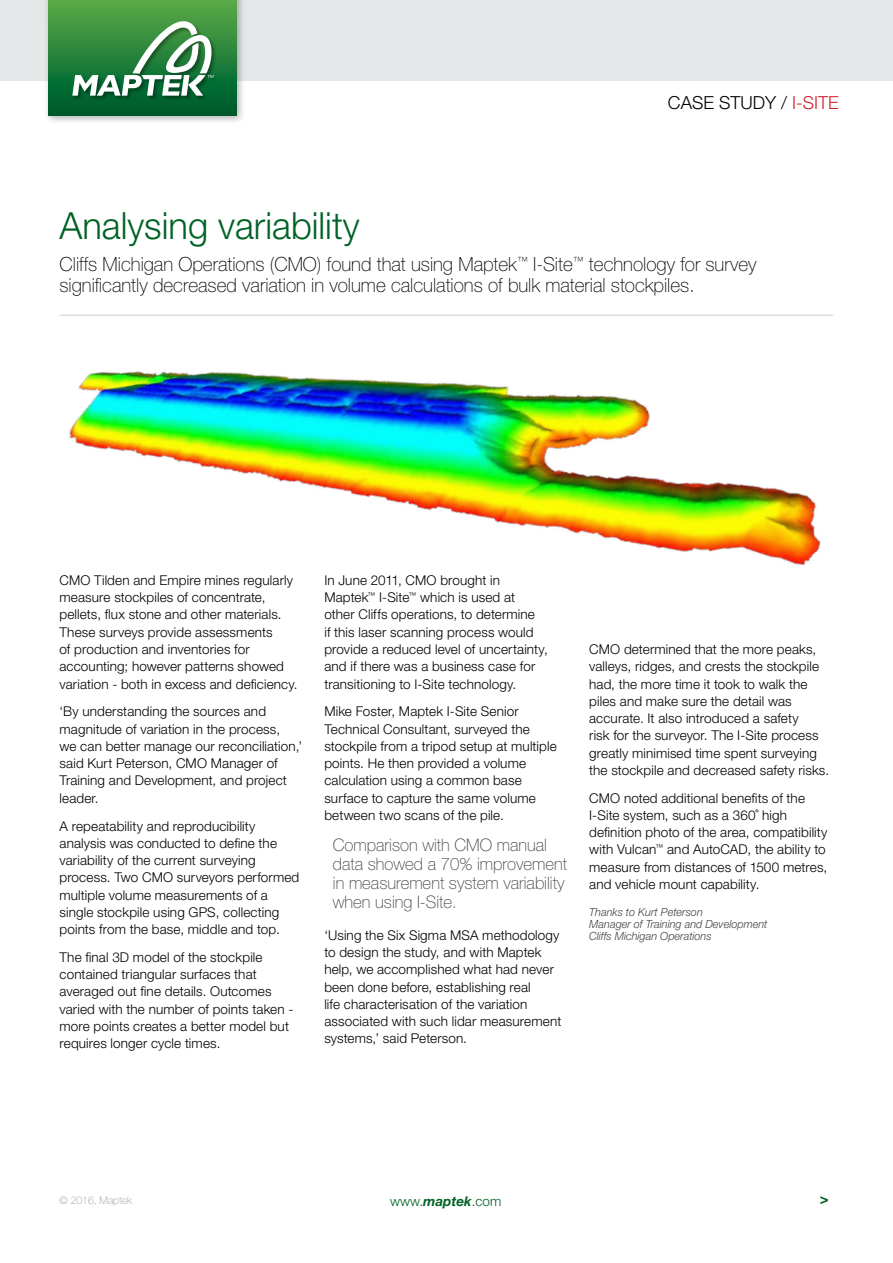
<style>
.page{position:relative;width:893px;height:1263px;background:#fff}
.page>*{position:absolute;margin:0;border:0;box-sizing:border-box;transform-origin:0 0}
.t1{font:300 37.5px "Helvetica Neue LT Std";color:#006225}
.t2{font:100 19.5px/21px "Helvetica Neue LT Std";color:#000}
.t3{font:300 18px "Helvetica Neue LT Std";color:#000}
.t4{font:100 17.25px/18.8px "Helvetica Neue LT Std";color:#414042}
.t5{font:italic 700 15px "Helvetica Neue LT Std";color:#006225}
.t6{font:300 13.5px/17.2px "Helvetica Neue LT Std";letter-spacing:.01em;color:#000}
.t7{font:300 13.5px "Helvetica Neue LT Std";color:#006225}
.t8{font:italic 300 11.25px/12px "Helvetica Neue LT Std";color:#414042}
.t9{font:100 10.5px "Helvetica Neue LT Std";letter-spacing:-.005em;color:#939598}
.s1{color:#d2232a}
.s2{font-weight:700;font-style:italic}
</style>
<div class="page">
<div style="left:0;top:0;width:893px;height:81px;background:#e6e7e8"></div>
<div style="left:43px;top:0;width:203px;height:125px;background:#000;opacity:.3"></div>
<div style="left:48px;top:0;width:189px;height:16px;background:#59aa47"></div>
<div style="left:48px;top:2px;width:189px;height:113px;background:linear-gradient(to bottom,#58a948,#00582c)"></div>
<div style="left:72px;top:20px;width:147px;height:80px;background:#000;opacity:.35"></div>
<svg style="left:72px;top:21px;width:142px;height:75px;background:#5e9f6c"></svg>
<img style="left:59px;top:314px;width:775px;height:252px">
<h3 class="t3" style="left:668px;top:91px;width:172px">CASE STUDY / <span class="s1">I-SITE</span></h3>
<h1 class="t1" style="left:60px;top:203px;width:302px">Analysing variability</h1>
<h2 class="t2" style="left:60px;top:254px;width:698px">Cliffs Michigan Operations (CMO) found that using Maptek<sup>™</sup> I-Site<sup>™</sup> technology for survey significantly decreased variation in volume calculations of bulk material stockpiles.</h2>
<p class="t6" style="left:60px;top:571px;width:240px">CMO Tilden and Empire mines regularly measure stockpiles of concentrate, pellets, flux stone and other materials.<br>These surveys provide assessments<br>of production and inventories for accounting; however patterns showed variation - both in excess and deficiency.</p>
<p class="t6" style="left:60px;top:703px;width:244px">‘By understanding the sources and magnitude of variation in the process,<br>we can better manage our reconciliation,’ said Kurt Peterson, CMO Manager of<br>Training and Development, and project leader.</p>
<p class="t6" style="left:60px;top:817px;width:241px">A repeatability and reproducibility analysis was conducted to define the variability of the current surveying process. Two CMO surveyors performed multiple volume measurements of a single stockpile using GPS, collecting points from the base, middle and top.</p>
<p class="t6" style="left:60px;top:948px;width:235px">The final 3D model of the stockpile contained triangular surfaces that averaged out fine details. Outcomes varied with the number of points taken - more points creates a better model but requires longer cycle times.</p>
<p class="t6" style="left:324px;top:571px;width:225px">In June 2011, CMO brought in Maptek<sup>™</sup> I-Site<sup>™</sup> which is used at other Cliffs operations, to determine<br>if this laser scanning process would provide a reduced level of uncertainty, and if there was a business case for transitioning to I-Site technology.</p>
<p class="t6" style="left:324px;top:703px;width:234px">Mike Foster, Maptek I-Site Senior Technical Consultant, surveyed the stockpile from a tripod setup at multiple points. He then provided a volume calculation using a common base surface to capture the same volume between two scans of the pile.</p>
<p class="t4" style="left:333px;top:836px;width:236px">Comparison with CMO manual data showed a 70% improvement in measurement system variability when using I-Site.</p>
<p class="t6" style="left:324px;top:926px;width:238px">‘Using the Six Sigma MSA methodology to design the study, and with Maptek help, we accomplished what had never been done before, establishing real<br>life characterisation of the variation associated with such lidar measurement systems,’ said Peterson.</p>
<p class="t6" style="left:589px;top:640px;width:241px">CMO determined that the more peaks, valleys, ridges, and crests the stockpile had, the more time it took to walk the piles and make sure the detail was accurate. It also introduced a safety<br>risk for the surveyor. The I-Site process greatly minimised time spent surveying the stockpile and decreased safety risks.</p>
<p class="t6" style="left:589px;top:789px;width:240px">CMO noted additional benefits of the I-Site system, such as a 360˚ high definition photo of the area, compatibility with Vulcan<sup>™</sup> and AutoCAD, the ability to measure from distances of 1500 metres, and vehicle mount capability.</p>
<p class="t8" style="left:589px;top:906px;width:180px">Thanks to Kurt Peterson<br>Manager of Training and Development<br>Cliffs Michigan Operations</p>
<p class="t9" style="left:60px;top:1194px;width:74px">© 2016, Maptek</p>
<p class="t7" style="left:390px;top:1193px;width:113px">www.<span class="s2">maptek</span>.com</p>
<p class="t5" style="left:820px;top:1190px;width:10px">&gt;</p>
</div>
